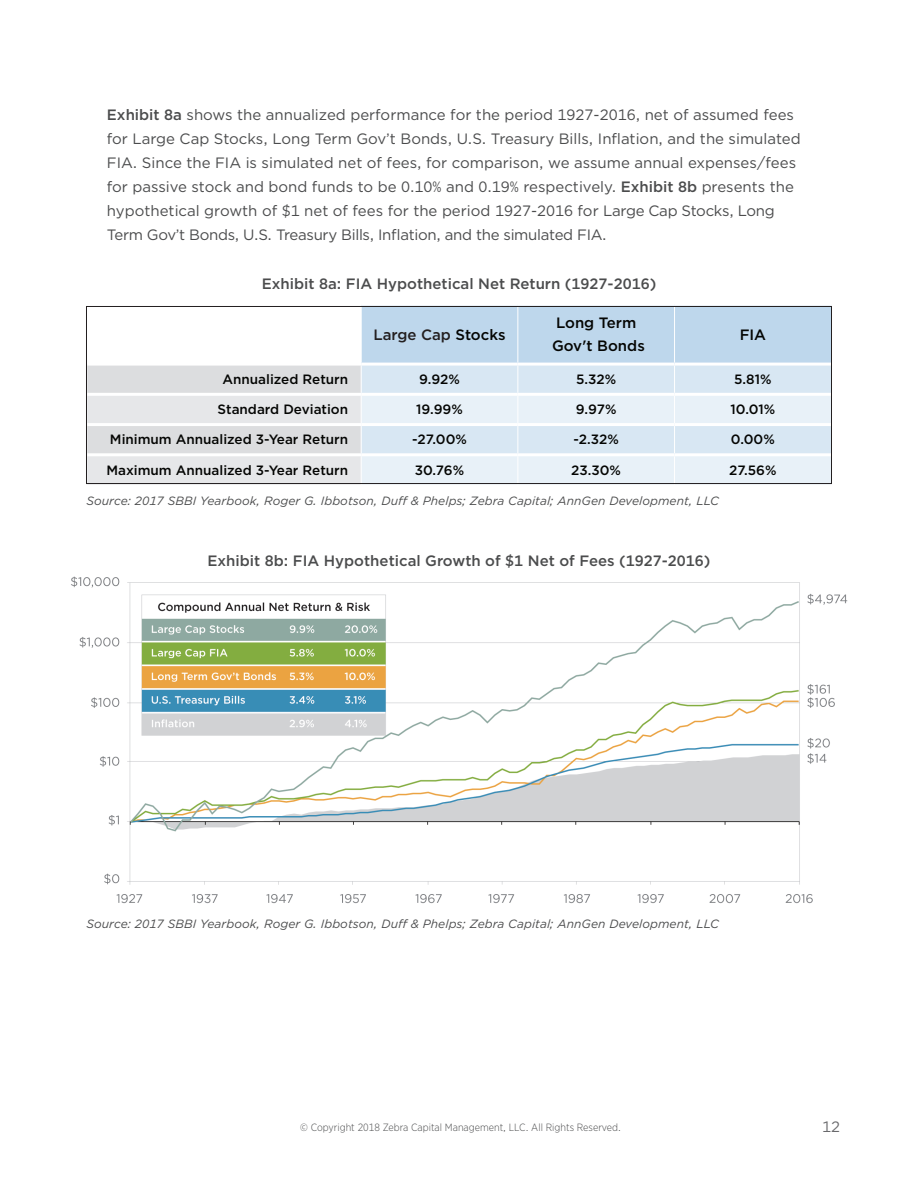
<style>
.page{position:relative;width:918px;height:1188px;background:#fff}
.page>*{position:absolute;margin:0;border:0;box-sizing:border-box;transform-origin:0 0}
.t1{font:15px/24px "Gotham";color:#4b4c4d}
.t2{font:500 15px "Gotham";color:#4b4c4d}
.t3{font:500 15px/22.5px "Gotham";color:#040503}
.t4{font:500 15px "Gotham";color:#231f20}
.t5{font:15px "Gotham";color:#69696c}
.t6{font:500 13.5px "Gotham";color:#040503}
.t7{font:italic 12px "Gotham";letter-spacing:.005em;color:#4b4c4d}
.t8{font:300 10.5px "Gotham Narrow";color:#4b4c4d}
.s1{font-weight:500}
.s2{color:#040503}
</style>
<div class="page">
<svg style="left:87px;top:308px;width:744px;height:177px;background:#dde7f0"></svg>
<hr style="left:361px;top:393px;width:157px;height:3px;background:#fff">
<hr style="left:518px;top:393px;width:157px;height:3px;background:#fff">
<hr style="left:675px;top:393px;width:156px;height:3px;background:#fff">
<hr style="left:361px;top:423px;width:157px;height:3px;background:#fff">
<hr style="left:518px;top:423px;width:157px;height:3px;background:#fff">
<hr style="left:675px;top:423px;width:156px;height:3px;background:#fff">
<hr style="left:361px;top:453px;width:157px;height:3px;background:#fff">
<hr style="left:518px;top:453px;width:157px;height:3px;background:#fff">
<hr style="left:675px;top:453px;width:156px;height:3px;background:#fff">
<hr style="left:87px;top:453px;width:274px;height:3px;background:#fff">
<hr style="left:87px;top:423px;width:274px;height:3px;background:#fff">
<hr style="left:87px;top:393px;width:274px;height:3px;background:#fff">
<hr style="left:87px;top:363px;width:274px;height:3px;background:#fff">
<hr style="left:361px;top:306px;width:1px;height:57px;background:#fff">
<hr style="left:517px;top:306px;width:1px;height:57px;background:#fff">
<hr style="left:674px;top:306px;width:1px;height:57px;background:#fff">
<hr style="left:361px;top:363px;width:157px;height:3px;background:#fff">
<hr style="left:518px;top:363px;width:157px;height:3px;background:#fff">
<hr style="left:675px;top:363px;width:156px;height:3px;background:#fff">
<img style="left:71px;top:576px;width:777px;height:328px">
<div style="left:86px;top:306px;width:746px;height:178px;border:1px solid #231f20"></div>
<p class="t1" style="left:107px;top:102px;width:695px"><span class="s1">Exhibit 8a</span> shows the annualized performance for the period 1927-2016, net of assumed fees for Large Cap Stocks, Long Term Gov’t Bonds, U.S. Treasury Bills, Inflation, and the simulated FIA. Since the FIA is simulated net of fees, for comparison, we assume annual expenses/fees for passive stock and bond funds to be 0.10% and 0.19% respectively. <span class="s1">Exhibit 8b</span> presents the hypothetical growth of $1 net of fees for the period 1927-2016 for Large Cap Stocks, Long Term Gov’t Bonds, U.S. Treasury Bills, Inflation, and the simulated FIA.</p>
<p class="t2" style="left:262px;top:273px;width:396px">Exhibit 8a: FIA Hypothetical Net Return (1927-2016)</p>
<p class="t4" style="left:373px;top:324px;width:134px">Large Cap <span class="s2">Stocks</span></p>
<p class="t3" style="left:552px;top:312px;width:94px">Long Term<br>Gov't Bonds</p>
<p class="t3" style="left:740px;top:323px;width:28px">FIA</p>
<p class="t6" style="left:223px;top:370px;width:127px">Annualized Return</p>
<p class="t6" style="left:419px;top:370px;width:42px">9.92%</p>
<p class="t6" style="left:576px;top:370px;width:42px">5.32%</p>
<p class="t6" style="left:734px;top:370px;width:39px">5.81%</p>
<p class="t6" style="left:218px;top:401px;width:132px">Standard Deviation</p>
<p class="t6" style="left:416px;top:401px;width:48px">19.99%</p>
<p class="t6" style="left:576px;top:401px;width:42px">9.97%</p>
<p class="t6" style="left:731px;top:401px;width:46px">10.01%</p>
<p class="t6" style="left:110px;top:431px;width:240px">Minimum Annualized 3-Year Return</p>
<p class="t6" style="left:412px;top:431px;width:56px">-27.00%</p>
<p class="t6" style="left:573px;top:431px;width:47px">-2.32%</p>
<p class="t6" style="left:731px;top:431px;width:45px">0.00%</p>
<p class="t6" style="left:106px;top:461px;width:243px">Maximum Annualized 3-Year Return</p>
<p class="t6" style="left:415px;top:461px;width:51px">30.76%</p>
<p class="t6" style="left:571px;top:461px;width:51px">23.30%</p>
<p class="t6" style="left:729px;top:461px;width:49px">27.56%</p>
<p class="t7" style="left:86px;top:493px;width:634px">Source: 2017 SBBI Yearbook, Roger G. Ibbotson, Duff &amp; Phelps; Zebra Capital; AnnGen Development, LLC</p>
<p class="t2" style="left:208px;top:551px;width:504px">Exhibit 8b: FIA Hypothetical Growth of $1 Net of Fees (1927-2016)</p>
<p class="t7" style="left:86px;top:916px;width:634px">Source: 2017 SBBI Yearbook, Roger G. Ibbotson, Duff &amp; Phelps; Zebra Capital; AnnGen Development, LLC</p>
<p class="t8" style="left:300px;top:1121px;width:322px">© Copyright 2018 Zebra Capital Management, LLC. All Rights Reserved.</p>
<p class="t5" style="left:822px;top:1117px;width:19px">12</p>
</div>
